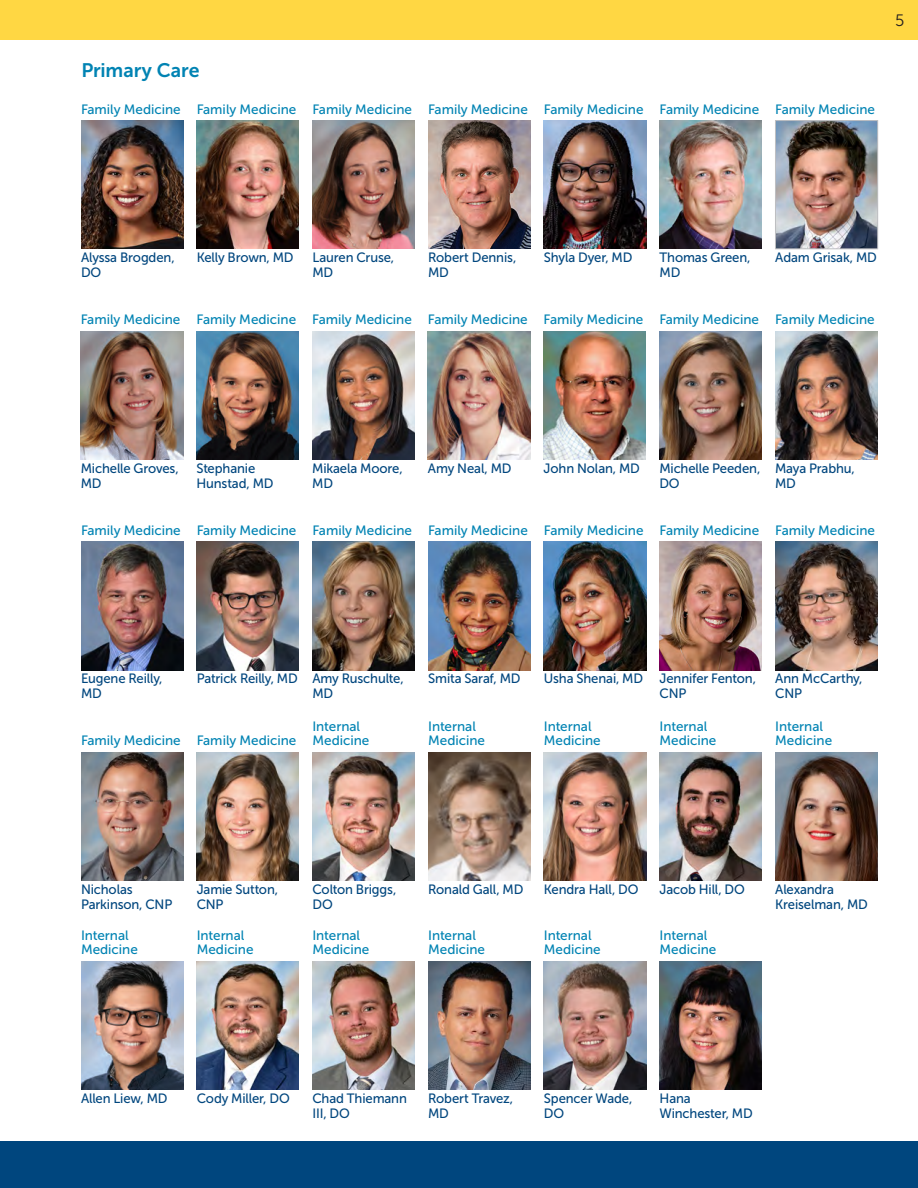
<style>
.page{position:relative;width:918px;height:1188px;background:#fff}
.page>*{position:absolute;margin:0;border:0;box-sizing:border-box;transform-origin:0 0}
.Specialities_Primary_Head-NO_span{font:19.5px "Museo Sans 700";letter-spacing:-.005em;color:#0083b3}
.t1{font:16.5px "Museo Sans 300";color:#231f20}
.CUTLINE-Name{font:13.5px/15px "Museo Sans 500";letter-spacing:-.01em;color:#00467e}
.DOC-specialties{font:13.5px/14.2px "Museo Sans 500";color:#0083b3}
</style>
<div class="page">
<img style="left:428px;top:542px;width:102px;height:128px">
<img style="left:544px;top:542px;width:102px;height:128px">
<img style="left:81px;top:752px;width:102px;height:128px">
<img style="left:197px;top:752px;width:102px;height:128px">
<img style="left:660px;top:542px;width:102px;height:128px">
<img style="left:775px;top:542px;width:103px;height:128px">
<img style="left:775px;top:752px;width:103px;height:128px">
<img style="left:81px;top:961px;width:102px;height:128px">
<img style="left:428px;top:752px;width:102px;height:128px">
<img style="left:312px;top:752px;width:103px;height:128px">
<img style="left:428px;top:961px;width:102px;height:128px">
<img style="left:544px;top:961px;width:102px;height:128px">
<img style="left:428px;top:120px;width:102px;height:129px">
<img style="left:544px;top:120px;width:102px;height:129px">
<img style="left:777px;top:122px;width:99px;height:125px">
<div style="left:775px;top:120px;width:103px;height:129px;border:1px solid #bebfc2"></div>
<img style="left:312px;top:120px;width:103px;height:129px">
<img style="left:660px;top:120px;width:102px;height:129px">
<img style="left:197px;top:120px;width:102px;height:129px">
<img style="left:81px;top:331px;width:102px;height:128px">
<img style="left:197px;top:331px;width:102px;height:128px">
<img style="left:544px;top:331px;width:102px;height:128px">
<img style="left:659px;top:331px;width:103px;height:128px">
<img style="left:775px;top:331px;width:102px;height:128px">
<img style="left:428px;top:331px;width:102px;height:128px">
<img style="left:312px;top:542px;width:103px;height:128px">
<img style="left:81px;top:542px;width:102px;height:128px">
<img style="left:197px;top:542px;width:102px;height:128px">
<img style="left:312px;top:961px;width:103px;height:128px">
<img style="left:197px;top:961px;width:102px;height:128px">
<img style="left:660px;top:752px;width:102px;height:128px">
<img style="left:544px;top:752px;width:102px;height:128px">
<img style="left:81px;top:120px;width:102px;height:129px">
<img style="left:312px;top:331px;width:102px;height:128px">
<img style="left:660px;top:961px;width:102px;height:128px">
<div style="left:0;top:1141px;width:918px;height:47px;background:#00467e"></div>
<div style="left:0;top:0;width:918px;height:40px;background:#ffd743"></div>
<p class="Specialities_Primary_Head-NO_span" style="left:81px;top:59px;width:120px">Primary Care</p>
<p class="DOC-specialties" style="left:81px;top:102px;width:101px">Family Medicine</p>
<p class="DOC-specialties" style="left:197px;top:102px;width:101px">Family Medicine</p>
<p class="DOC-specialties" style="left:312px;top:102px;width:101px">Family Medicine</p>
<p class="DOC-specialties" style="left:428px;top:102px;width:101px">Family Medicine</p>
<p class="DOC-specialties" style="left:544px;top:102px;width:101px">Family Medicine</p>
<p class="DOC-specialties" style="left:660px;top:102px;width:101px">Family Medicine</p>
<p class="DOC-specialties" style="left:775px;top:102px;width:101px">Family Medicine</p>
<p class="t1" style="left:895px;top:11px;width:11px">5</p>
<p class="CUTLINE-Name" style="left:81px;top:250px;width:95px">Alyssa Brogden,<br>DO</p>
<p class="DOC-specialties" style="left:81px;top:313px;width:101px">Family Medicine</p>
<p class="CUTLINE-Name" style="left:197px;top:250px;width:98px">Kelly Brown, MD</p>
<p class="DOC-specialties" style="left:197px;top:313px;width:101px">Family Medicine</p>
<p class="CUTLINE-Name" style="left:312px;top:250px;width:83px">Lauren Cruse,<br>MD</p>
<p class="DOC-specialties" style="left:312px;top:313px;width:101px">Family Medicine</p>
<p class="CUTLINE-Name" style="left:428px;top:250px;width:90px">Robert Dennis,<br>MD</p>
<p class="DOC-specialties" style="left:428px;top:313px;width:101px">Family Medicine</p>
<p class="CUTLINE-Name" style="left:544px;top:250px;width:90px">Shyla Dyer, MD</p>
<p class="DOC-specialties" style="left:544px;top:313px;width:101px">Family Medicine</p>
<p class="CUTLINE-Name" style="left:660px;top:250px;width:93px">Thomas Green,<br>MD</p>
<p class="DOC-specialties" style="left:659px;top:313px;width:101px">Family Medicine</p>
<p class="CUTLINE-Name" style="left:775px;top:250px;width:103px">Adam Grisak, MD</p>
<p class="DOC-specialties" style="left:775px;top:313px;width:101px">Family Medicine</p>
<p class="CUTLINE-Name" style="left:81px;top:461px;width:99px">Michelle Groves,<br>MD</p>
<p class="DOC-specialties" style="left:81px;top:523px;width:101px">Family Medicine</p>
<p class="CUTLINE-Name" style="left:196px;top:461px;width:79px">Stephanie<br>Hunstad, MD</p>
<p class="DOC-specialties" style="left:197px;top:523px;width:101px">Family Medicine</p>
<p class="CUTLINE-Name" style="left:312px;top:461px;width:92px">Mikaela Moore,<br>MD</p>
<p class="DOC-specialties" style="left:312px;top:523px;width:101px">Family Medicine</p>
<p class="CUTLINE-Name" style="left:428px;top:461px;width:85px">Amy Neal, MD</p>
<p class="DOC-specialties" style="left:428px;top:523px;width:101px">Family Medicine</p>
<p class="CUTLINE-Name" style="left:544px;top:461px;width:98px">John Nolan, MD</p>
<p class="DOC-specialties" style="left:544px;top:523px;width:101px">Family Medicine</p>
<p class="CUTLINE-Name" style="left:659px;top:461px;width:103px">Michelle Peeden,<br>DO</p>
<p class="DOC-specialties" style="left:660px;top:523px;width:101px">Family Medicine</p>
<p class="CUTLINE-Name" style="left:775px;top:461px;width:81px">Maya Prabhu,<br>MD</p>
<p class="DOC-specialties" style="left:775px;top:523px;width:101px">Family Medicine</p>
<p class="CUTLINE-Name" style="left:81px;top:671px;width:83px">Eugene Reilly,<br>MD</p>
<p class="DOC-specialties" style="left:81px;top:734px;width:101px">Family Medicine</p>
<p class="CUTLINE-Name" style="left:197px;top:671px;width:103px">Patrick Reilly, MD</p>
<p class="DOC-specialties" style="left:197px;top:734px;width:101px">Family Medicine</p>
<p class="CUTLINE-Name" style="left:312px;top:671px;width:93px">Amy Ruschulte,<br>MD</p>
<p class="DOC-specialties" style="left:312px;top:719px;width:58px">Internal<br>Medicine</p>
<p class="CUTLINE-Name" style="left:428px;top:671px;width:94px">Smita Saraf, MD</p>
<p class="DOC-specialties" style="left:428px;top:719px;width:58px">Internal<br>Medicine</p>
<p class="CUTLINE-Name" style="left:544px;top:671px;width:101px">Usha Shenai, MD</p>
<p class="DOC-specialties" style="left:544px;top:719px;width:58px">Internal<br>Medicine</p>
<p class="CUTLINE-Name" style="left:660px;top:671px;width:98px">Jennifer Fenton,<br>CNP</p>
<p class="DOC-specialties" style="left:660px;top:719px;width:58px">Internal<br>Medicine</p>
<p class="CUTLINE-Name" style="left:775px;top:671px;width:89px">Ann McCarthy,<br>CNP</p>
<p class="DOC-specialties" style="left:775px;top:719px;width:58px">Internal<br>Medicine</p>
<p class="CUTLINE-Name" style="left:81px;top:882px;width:93px">Nicholas<br>Parkinson, CNP</p>
<p class="DOC-specialties" style="left:81px;top:928px;width:58px">Internal<br>Medicine</p>
<p class="CUTLINE-Name" style="left:197px;top:882px;width:83px">Jamie Sutton,<br>CNP</p>
<p class="DOC-specialties" style="left:197px;top:928px;width:58px">Internal<br>Medicine</p>
<p class="CUTLINE-Name" style="left:312px;top:882px;width:85px">Colton Briggs,<br>DO</p>
<p class="DOC-specialties" style="left:312px;top:928px;width:58px">Internal<br>Medicine</p>
<p class="CUTLINE-Name" style="left:428px;top:882px;width:97px">Ronald Gall, MD</p>
<p class="DOC-specialties" style="left:428px;top:928px;width:58px">Internal<br>Medicine</p>
<p class="CUTLINE-Name" style="left:544px;top:882px;width:96px">Kendra Hall, DO</p>
<p class="DOC-specialties" style="left:544px;top:928px;width:58px">Internal<br>Medicine</p>
<p class="CUTLINE-Name" style="left:660px;top:882px;width:87px">Jacob Hill, DO</p>
<p class="DOC-specialties" style="left:660px;top:928px;width:58px">Internal<br>Medicine</p>
<p class="CUTLINE-Name" style="left:775px;top:882px;width:94px">Alexandra<br>Kreiselman, MD</p>
<p class="CUTLINE-Name" style="left:81px;top:1091px;width:88px">Allen Liew, MD</p>
<p class="CUTLINE-Name" style="left:197px;top:1091px;width:95px">Cody Miller, DO</p>
<p class="CUTLINE-Name" style="left:312px;top:1091px;width:96px">Chad Thiemann<br>III, DO</p>
<p class="CUTLINE-Name" style="left:428px;top:1091px;width:86px">Robert Travez,<br>MD</p>
<p class="CUTLINE-Name" style="left:544px;top:1091px;width:90px">Spencer Wade,<br>DO</p>
<p class="CUTLINE-Name" style="left:660px;top:1091px;width:95px">Hana<br>Winchester, MD</p>
</div>
